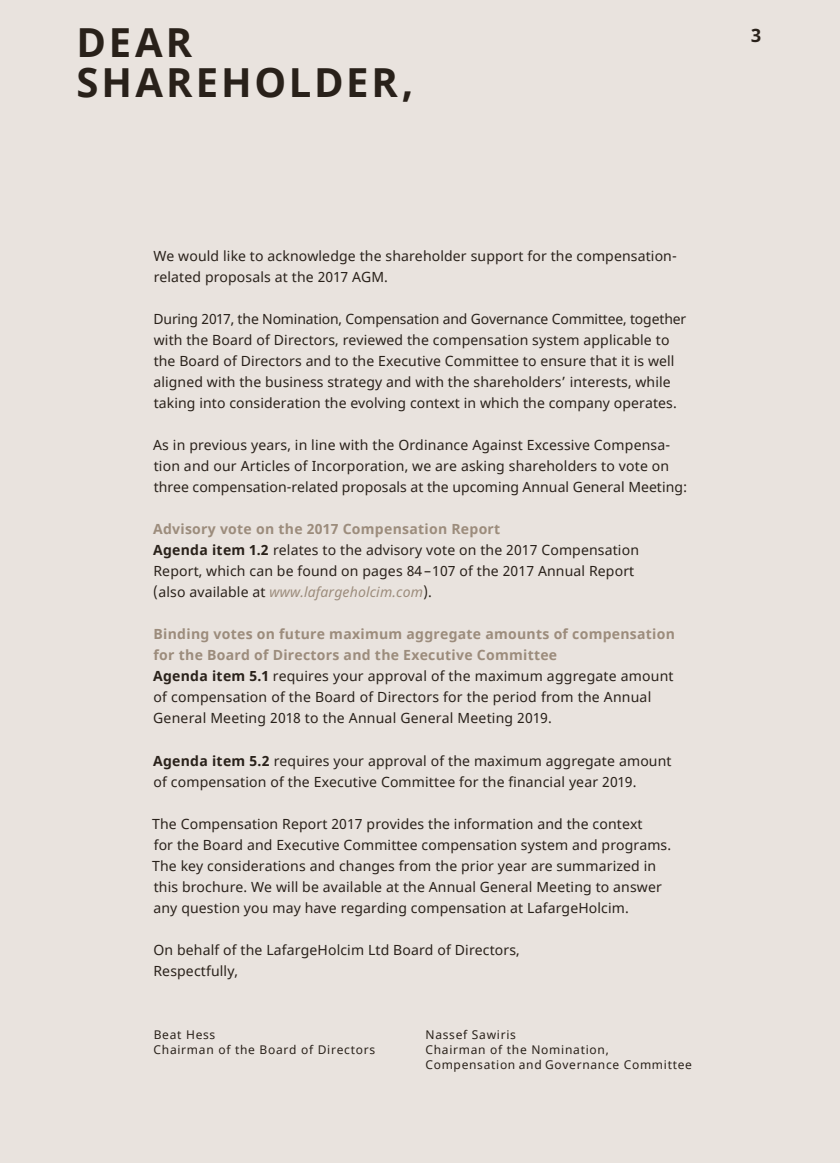
<style>
.page{position:relative;width:840px;height:1163px;background:#fff}
.page>*{position:absolute;margin:0;border:0;box-sizing:border-box;transform-origin:0 0}
.t1{font:700 40px/40px "Noto Sans";letter-spacing:.07em;color:#29211a}
.t2{font:700 18.4px "Noto Sans";color:#29211a}
.t3{font:14px/21px "Noto Sans";letter-spacing:.01em;color:#29211a}
.t4{font:12px/15px "Noto Sans";letter-spacing:.06em;color:#29211a}
.s1{font-weight:700;color:#9c8c7c}
.s2{font-weight:700}
.s3{font-style:italic;color:#9c8c7c}
</style>
<div class="page">
<div style="left:0;top:0;width:839px;height:1162px;background:#e9e3de"></div>
<h1 class="t1" style="left:77px;top:23px;width:338px">DEAR<br>SHAREHOLDER,</h1>
<p class="t3" style="left:153px;top:246px;width:524px">We would like to acknowledge the shareholder support for the compensation&shy;related proposals at the 2017 AGM.</p>
<p class="t3" style="left:153px;top:309px;width:534px">During 2017, the Nomination, Compensation and Governance Committee, together with the Board of Directors, reviewed the compensation system applicable to the Board of Directors and to the Executive Committee to ensure that it is well aligned with the business strategy and with the shareholders’ interests, while taking into consideration the evolving context in which the company operates.</p>
<p class="t3" style="left:153px;top:435px;width:535px">As in previous years, in line with the Ordinance Against Excessive Compensa&shy;tion and our Articles of Incorporation, we are asking shareholders to vote on three compensation-related proposals at the upcoming Annual General Meeting:</p>
<p class="t3" style="left:153px;top:519px;width:487px"><span class="s1">Advisory vote on the 2017 Compensation Report<br></span><span class="s2">Agenda item 1.2</span> relates to the advisory vote on the 2017 Compensation Report, which can be found on pages 84 –107 of the 2017 Annual Report (also available at <span class="s3">www.lafargeholcim.com</span>).</p>
<p class="t3" style="left:153px;top:624px;width:523px"><span class="s1">Binding votes on future maximum aggregate amounts of compensation for the Board of Directors and the Executive Committee<br></span><span class="s2">Agenda item 5.1</span> requires your approval of the maximum aggregate amount of compensation of the Board of Directors for the period from the Annual General Meeting 2018 to the Annual General Meeting 2019.</p>
<p class="t3" style="left:153px;top:750px;width:519px"><span class="s2">Agenda item 5.2</span> requires your approval of the maximum aggregate amount of compensation of the Executive Committee for the financial year 2019.</p>
<p class="t3" style="left:152px;top:813px;width:520px">The Compensation Report 2017 provides the information and the context<br>for the Board and Executive Committee compensation system and programs.<br>The key considerations and changes from the prior year are summarized in this brochure. We will be available at the Annual General Meeting to answer any question you may have regarding compensation at LafargeHolcim.</p>
<p class="t3" style="left:153px;top:939px;width:367px">On behalf of the LafargeHolcim Ltd Board of Directors,<br>Respectfully,</p>
<p class="t4" style="left:153px;top:1026px;width:223px">Beat Hess<br>Chairman of the Board of Directors</p>
<p class="t4" style="left:425px;top:1026px;width:268px">Nassef Sawiris<br>Chairman of the Nomination,<br>Compensation and Governance Committee</p>
<h2 class="t2" style="left:750px;top:23px;width:12px">3</h2>
</div>
